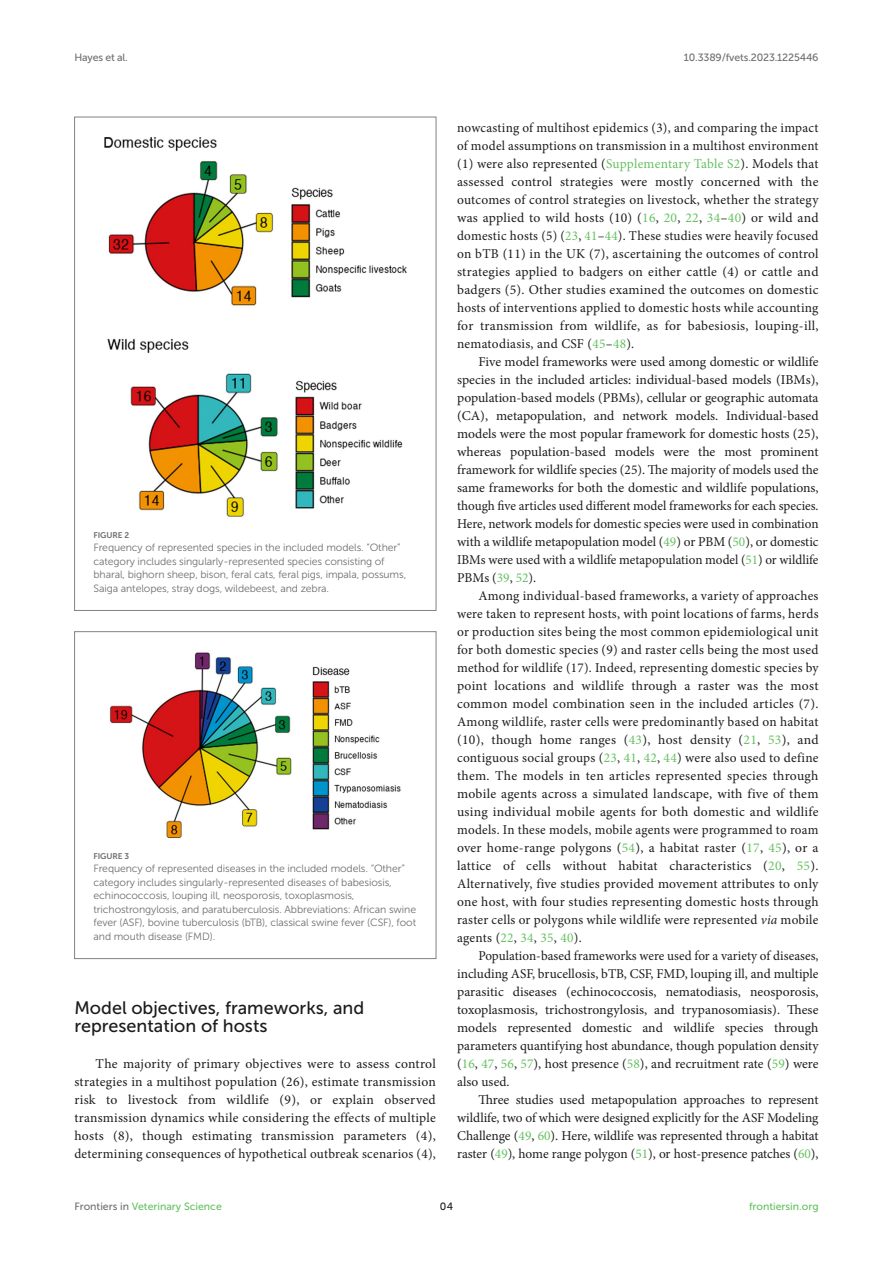
<style>
.page{position:relative;width:893px;height:1263px;background:#fff}
.page>*{position:absolute;margin:0;border:0;box-sizing:border-box;transform-origin:0 0}
.HEAD_2{font:18px/18px "Museo Sans 500";color:#1b1c1b}
.TEXT{font:13.5px/18px "Minion Pro";color:#1b1c1b;text-align:justify}
.TEXT_FLUSH{font:13.5px/18px "Minion Pro";letter-spacing:.02em;color:#1b1c1b;text-align:justify}
.FIG_LEG{font:10.5px/13.5px "Museo Sans 300";letter-spacing:-.01em;color:#706f70}
.t1{font:10.5px "Museo Sans 500";color:#65c161}
.t2{font:10.5px "Museo Sans 500";letter-spacing:-.015em;color:#706f70}
.t3{font:10.5px "Museo Sans 500";color:#1b1c1b}
.FIG_HD{font:8.25px "Museo Sans 700";letter-spacing:-.01em;color:#706f70}
.s1{color:#65c161}
.s2{font-style:italic}
.s3{color:#706f70}
</style>
<div class="page">
<img style="left:104px;top:137px;width:303px;height:380px">
<img style="left:110px;top:652px;width:291px;height:187px">
<div style="left:74px;top:631px;width:362px;height:328px;border:1px solid #808285"></div>
<p class="t2" style="left:74px;top:51px;width:55px">Hayes et al.</p>
<p class="t2" style="left:684px;top:51px;width:136px">10.3389/fvets.2023.1225446</p>
<p class="FIG_HD" style="left:94px;top:530px;width:37px">FIGURE 2</p>
<p class="FIG_LEG" style="left:94px;top:541px;width:314px">Frequency of represented species in the included models. “Other” category includes singularly-represented species consisting of bharal, bighorn sheep, bison, feral cats, feral pigs, impala, possums, Saiga antelopes, stray dogs, wildebeest, and zebra.</p>
<p class="FIG_HD" style="left:94px;top:851px;width:37px">FIGURE 3</p>
<p class="FIG_LEG" style="left:94px;top:862px;width:324px">Frequency of represented diseases in the included models. “Other” category includes singularly-represented diseases of babesiosis, echinococcosis, louping ill, neosporosis, toxoplasmosis, trichostrongylosis, and paratuberculosis. Abbreviations: African swine fever (ASF), bovine tuberculosis (bTB), classical swine fever (CSF), foot and mouth disease (FMD).</p>
<p class="HEAD_2" style="left:74px;top:999px;width:291px">Model objectives, frameworks, and representation of hosts</p>
<p class="TEXT_FLUSH" style="left:74px;top:1055px;width:363px;text-indent:21px">The majority of primary objectives were to assess control strategies in a multihost population (26), estimate transmission risk to livestock from wildlife (9), or explain observed transmission dynamics while considering the effects of multiple hosts (8), though estimating transmission parameters (4), determining consequences of hypothetical outbreak scenarios (4),</p>
<p class="TEXT_FLUSH" style="left:457px;top:119px;width:363px">nowcasting of multihost epidemics (3), and comparing the impact of model assumptions on transmission in a multihost environment (1) were also represented (<span class="s1">Supplementary Table S2</span>). Models that assessed control strategies were mostly concerned with the outcomes of control strategies on livestock, whether the strategy was applied to wild hosts (10) (<span class="s1">16</span>, <span class="s1">20</span>, <span class="s1">22</span>, <span class="s1">34</span>–<span class="s1">40</span>) or wild and domestic hosts (5) (<span class="s1">23</span>, <span class="s1">41</span>–<span class="s1">44</span>). These studies were heavily focused on bTB (11) in the UK (7), ascertaining the outcomes of control strategies applied to badgers on either cattle (4) or cattle and badgers (5). Other studies examined the outcomes on domestic hosts of interventions applied to domestic hosts while accounting for transmission from wildlife, as for babesiosis, louping-ill, nematodiasis, and CSF (<span class="s1">45</span>–<span class="s1">48</span>).</p>
<p class="TEXT" style="left:457px;top:353px;width:363px;text-indent:21px">Five model frameworks were used among domestic or wildlife species in the included articles: individual-based models (IBMs), population-based models (PBMs), cellular or geographic automata (CA), metapopulation, and network models. Individual-based models were the most popular framework for domestic hosts (25), whereas population-based models were the most prominent framework for wildlife species (25). The majority of models used the same frameworks for both the domestic and wildlife populations, though five articles used different model frameworks for each species.<br>Here, network models for domestic species were used in combination with a wildlife metapopulation model (<span class="s1">49</span>) or PBM (<span class="s1">50</span>), or domestic IBMs were used with a wildlife metapopulation model (<span class="s1">51</span>) or wildlife PBMs (<span class="s1">39</span>, <span class="s1">52</span>).</p>
<p class="TEXT" style="left:457px;top:587px;width:363px;text-indent:21px">Among individual-based frameworks, a variety of approaches were taken to represent hosts, with point locations of farms, herds or production sites being the most common epidemiological unit for both domestic species (9) and raster cells being the most used method for wildlife (17). Indeed, representing domestic species by point locations and wildlife through a raster was the most common model combination seen in the included articles (7).<br>Among wildlife, raster cells were predominantly based on habitat (10), though home ranges (<span class="s1">43</span>), host density (<span class="s1">21</span>, <span class="s1">53</span>), and contiguous social groups (<span class="s1">23</span>, <span class="s1">41</span>, <span class="s1">42</span>, <span class="s1">44</span>) were also used to define them. The models in ten articles represented species through mobile agents across a simulated landscape, with five of them using individual mobile agents for both domestic and wildlife models. In these models, mobile agents were programmed to roam over home-range polygons (<span class="s1">54</span>), a habitat raster (<span class="s1">17</span>, <span class="s1">45</span>), or a lattice of cells without habitat characteristics (<span class="s1">20</span>, <span class="s1">55</span>).<br>Alternatively, five studies provided movement attributes to only one host, with four studies representing domestic hosts through raster cells or polygons while wildlife were represented <span class="s2">via</span> mobile agents (<span class="s1">22</span>, <span class="s1">34</span>, <span class="s1">35</span>, <span class="s1">40</span>).</p>
<p class="TEXT" style="left:457px;top:947px;width:363px;text-indent:21px">Population-based frameworks were used for a variety of diseases, including ASF, brucellosis, bTB, CSF, FMD, louping ill, and multiple parasitic diseases (echinococcosis, nematodiasis, neosporosis, toxoplasmosis, trichostrongylosis, and trypanosomiasis). These models represented domestic and wildlife species through parameters quantifying host abundance, though population density (<span class="s1">16</span>, <span class="s1">47</span>, <span class="s1">56</span>, <span class="s1">57</span>), host presence (<span class="s1">58</span>), and recruitment rate (<span class="s1">59</span>) were also used.</p>
<p class="TEXT" style="left:457px;top:1091px;width:363px;text-indent:21px">Three studies used metapopulation approaches to represent wildlife, two of which were designed explicitly for the ASF Modeling Challenge (<span class="s1">49</span>, <span class="s1">60</span>). Here, wildlife was represented through a habitat raster (<span class="s1">49</span>), home range polygon (<span class="s1">51</span>), or host-presence patches (<span class="s1">60</span>),</p>
<p class="t1" style="left:74px;top:1200px;width:149px"><span class="s3">Frontiers in</span> Veterinary Science</p>
<p class="t3" style="left:440px;top:1200px;width:15px">04</p>
<p class="t1" style="left:749px;top:1200px;width:71px">frontiersin.org</p>
</div>
